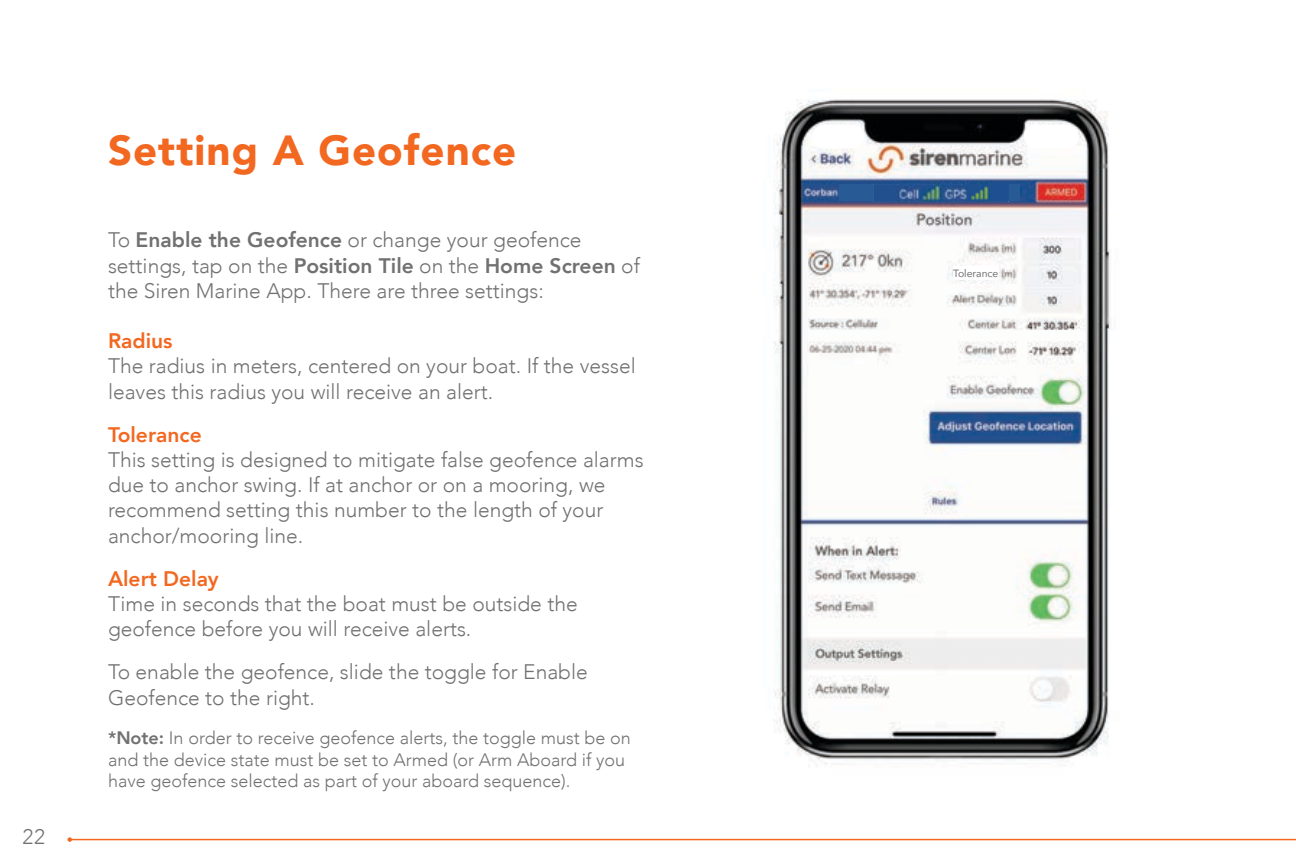
<style>
.page{position:relative;width:1296px;height:864px;background:#fff}
.page>*{position:absolute;margin:0;border:0;box-sizing:border-box;transform-origin:0 0}
.t1{font:900 42px "Avenir";letter-spacing:.025em;color:#f36821}
.t2{font:300 21px/25.2px "Avenir";color:#717171}
.t3{font:800 21px "Avenir";color:#f36821}
.t4{font:300 18px/21.6px "Avenir";color:#717171}
.t5{font:10.5px "Avenir";color:#717171}
.s1{font-weight:800}
</style>
<div class="page">
<hr style="left:70px;top:839px;width:1226px;height:1px;background:#f36821">
<svg style="left:68px;top:837px;width:4px;height:5px"></svg>
<img style="left:774px;top:99px;width:336px;height:668px">
<div style="left:953px;top:267px;width:46px;height:13px;background:#fff"></div>
<div style="left:1024px;top:125px;width:55px;height:23px;background:#fff;border-radius:12px"></div>
<div style="left:812px;top:125px;width:52px;height:23px;background:#fff;border-radius:12px"></div>
<div style="left:968px;top:184px;width:52px;height:16px;background:#285a96"></div>
<div style="left:840px;top:184px;width:33px;height:16px;background:#285a96"></div>
<img style="left:873px;top:184px;width:136px;height:18px">
<img style="left:968px;top:184px;width:41px;height:16px">
<p class="t2" style="left:23px;top:824px;width:24px">22</p>
<h1 class="t1" style="left:108px;top:115px;width:410px">Setting A Geofence</h1>
<p class="t2" style="left:108px;top:228px;width:533px">To <span class="s1">Enable the Geofence</span> or change your geofence settings, tap on the <span class="s1">Position Tile</span> on the <span class="s1">Home Screen</span> of the Siren Marine App. There are three settings:</p>
<p class="t3" style="left:108px;top:324px;width:66px">Radius</p>
<p class="t2" style="left:108px;top:354px;width:529px">The radius in meters, centered on your boat. If the vessel leaves this radius you will receive an alert.</p>
<p class="t3" style="left:108px;top:418px;width:95px">Tolerance</p>
<p class="t2" style="left:108px;top:447px;width:537px">This setting is designed to mitigate false geofence alarms due to anchor swing. If at anchor or on a mooring, we recommend setting this number to the length of your anchor/mooring line.</p>
<p class="t3" style="left:108px;top:562px;width:112px">Alert Delay</p>
<p class="t2" style="left:108px;top:591px;width:471px">Time in seconds that the boat must be outside the geofence before you will receive alerts.</p>
<p class="t2" style="left:108px;top:660px;width:481px">To enable the geofence, slide the toggle for Enable<br>Geofence to the right.</p>
<p class="t4" style="left:108px;top:727px;width:524px"><span class="s1">*Note:</span> In order to receive geofence alerts, the toggle must be on and the device state must be set to Armed (or Arm Aboard if you have geofence selected as part of your aboard sequence).</p>
<p class="t5" style="left:953px;top:265px;width:47px">Tolerance</p>
</div>
